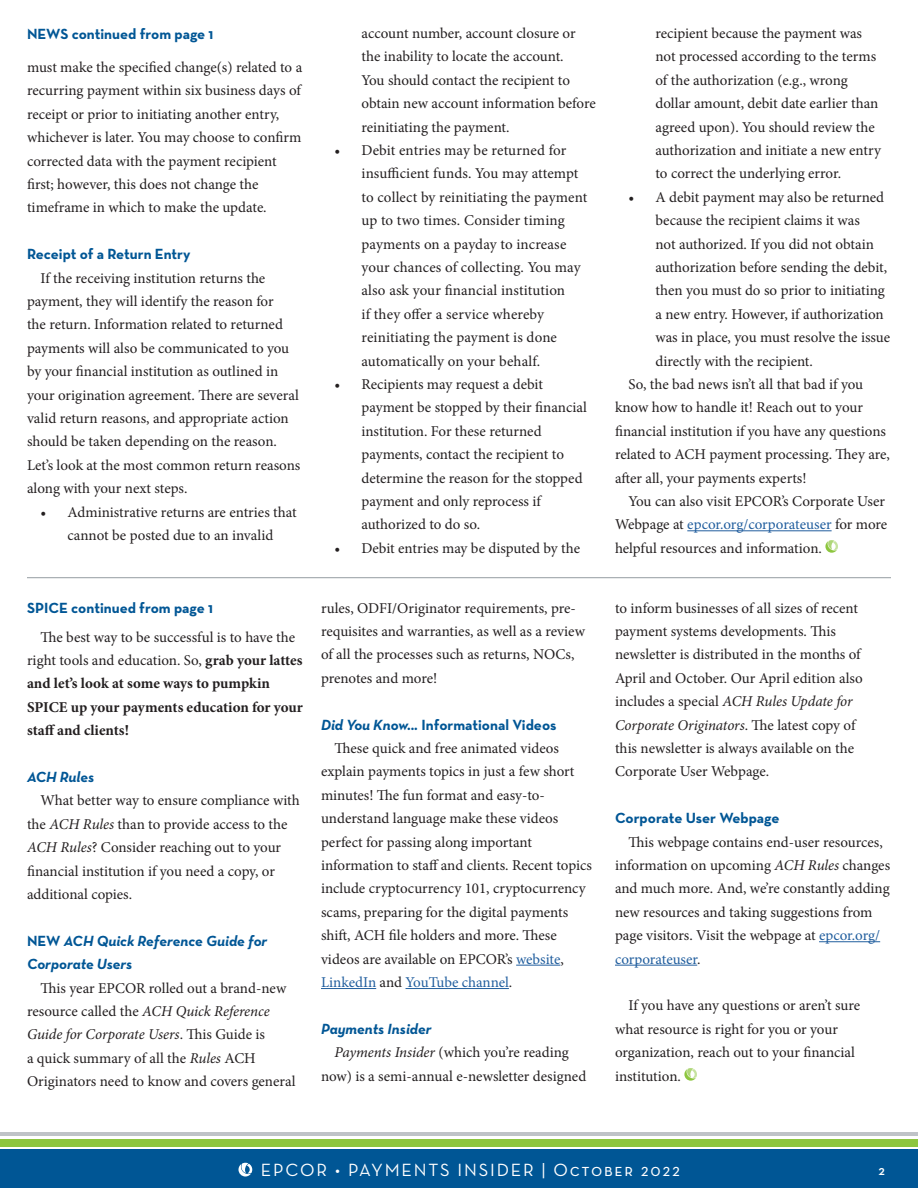
<style>
.page{position:relative;width:918px;height:1188px;background:#fff}
.page>*{position:absolute;margin:0;border:0;box-sizing:border-box;transform-origin:0 0}
.t1{font:18px "Neutraface Text";letter-spacing:.1em;color:#fff}
.t2{font:15px/23.4px "Minion Pro";color:#231f20}
.t3{font:700 15px/23.4px "Minion Pro";letter-spacing:-.005em;color:#231f20}
.t4{font:700 15px "Neutraface Text";color:#005695}
.t5{font:italic 700 15px/23.4px "Neutraface Text";color:#005695}
.t6{font:15px "Minion Pro";letter-spacing:-.005em;color:#215e9e}
.t7{font:600 13.5px "Neutraface Text";color:#fff}
.s1{font-weight:400}
.s2{font-style:italic}
.s3{font-style:normal}
.s4{color:#215e9e}
.s5{color:#231f20}
</style>
<div class="page">
<div style="left:0;top:1149px;width:918px;height:39px;background:#005695"></div>
<hr style="left:0;top:1133px;width:918px;height:3px;background:#bfc3c7">
<div style="left:0;top:1139px;width:918px;height:7px;background:#8dc63f"></div>
<svg style="left:238px;top:1163px;width:14px;height:14px"></svg>
<hr style="left:687px;top:530px;width:145px;height:1px;background:#215e9e">
<svg style="left:825px;top:540px;width:13px;height:13px"></svg>
<hr style="left:516px;top:965px;width:44px;height:1px;background:#215e9e">
<hr style="left:321px;top:988px;width:55px;height:1px;background:#215e9e">
<hr style="left:406px;top:988px;width:103px;height:1px;background:#215e9e">
<hr style="left:819px;top:941px;width:61px;height:1px;background:#215e9e">
<hr style="left:615px;top:965px;width:82px;height:1px;background:#215e9e">
<svg style="left:684px;top:1068px;width:13px;height:13px"></svg>
<hr style="left:27px;top:577px;width:864px;height:1px;background:#949ca1">
<p class="t4" style="left:27px;top:24px;width:188px">NEWS continued from page 1</p>
<p class="t2" style="left:27px;top:56px;width:277px">must make the specified change(s) related to a recurring payment within six business days of receipt or prior to initiating another entry, whichever is later. You may choose to confirm corrected data with the payment recipient first; however, this does not change the timeframe in which to make the update.</p>
<p class="t4" style="left:27px;top:244px;width:165px">Receipt of a Return Entry</p>
<p class="t2" style="left:27px;top:266px;width:275px;text-indent:14px">If the receiving institution returns the payment, they will identify the reason for<br>the return. Information related to returned payments will also be communicated to you by your financial institution as outlined in your origination agreement. There are several valid return reasons, and appropriate action should be taken depending on the reason.<br>Let’s look at the most common return reasons along with your next steps.</p>
<p class="t2" style="left:40px;top:500px;width:258px;text-align:center">• Administrative returns are entries that cannot be posted due to an invalid</p>
<p class="t4" style="left:27px;top:598px;width:188px">SPICE continued from page 1</p>
<p class="t3" style="left:27px;top:625px;width:277px;text-indent:14px"><span class="s1">The best way to be successful is to have the right tools and education. So,</span> grab your lattes and let’s look at some ways to pumpkin SPICE up your payments education for your staff and clients!</p>
<p class="t5" style="left:27px;top:765px;width:69px">ACH Rules</p>
<p class="t2" style="left:27px;top:789px;width:274px;text-indent:14px">What better way to ensure compliance with the <span class="s2">ACH Rules</span> than to provide access to the <span class="s2">ACH Rules</span>? Consider reaching out to your financial institution if you need a copy, or additional copies.</p>
<p class="t5" style="left:27px;top:929px;width:242px"><span class="s3">NEW</span> ACH Quick Reference Guide for<br>Corporate Users</p>
<p class="t2" style="left:27px;top:976px;width:270px;text-indent:14px">This year EPCOR rolled out a brand-new resource called the <span class="s2">ACH Quick Reference Guide for Corporate Users</span>. This Guide is<br>a quick summary of all the <span class="s2">Rules</span> ACH Originators need to know and covers general</p>
<p class="t2" style="left:362px;top:21px;width:236px">account number, account closure or the inability to locate the account.<br>You should contact the recipient to obtain new account information before reinitiating the payment.</p>
<p class="t2" style="left:362px;top:138px;width:227px;text-indent:-27px">• Debit entries may be returned for insufficient funds. You may attempt to collect by reinitiating the payment up to two times. Consider timing payments on a payday to increase your chances of collecting. You may also ask your financial institution<br>if they offer a service whereby reinitiating the payment is done automatically on your behalf.</p>
<p class="t2" style="left:362px;top:372px;width:227px;text-indent:-27px">• Recipients may request a debit payment be stopped by their financial institution. For these returned payments, contact the recipient to determine the reason for the stopped payment and only reprocess if authorized to do so.</p>
<p class="t2" style="left:334px;top:536px;width:247px">• Debit entries may be disputed by the</p>
<p class="t2" style="left:321px;top:596px;width:266px">rules, ODFI/Originator requirements, pre&shy;requisites and warranties, as well as a review of all the processes such as returns, NOCs, prenotes and more!</p>
<p class="t4" style="left:321px;top:715px;width:237px"><span class="s2">Did You Know...</span> Informational Videos</p>
<p class="t2" style="left:321px;top:737px;width:272px;text-indent:14px">These quick and free animated videos explain payments topics in just a few short minutes! The fun format and easy-to&shy;understand language make these videos perfect for passing along important information to staff and clients. Recent topics include cryptocurrency 101, cryptocurrency scams, preparing for the digital payments shift, ACH file holders and more. These videos are available on EPCOR’s <span class="s4">website</span>, <span class="s4">LinkedIn</span> and <span class="s4">YouTube channel</span>.</p>
<p class="t5" style="left:321px;top:1017px;width:112px">Payments Insider</p>
<p class="t2" style="left:321px;top:1041px;width:267px;text-align:center"><span class="s2">Payments Insider</span> (which you’re reading now) is a semi-annual e-newsletter designed</p>
<p class="t2" style="left:656px;top:21px;width:227px">recipient because the payment was not processed according to the terms of the authorization (e.g., wrong dollar amount, debit date earlier than agreed upon). You should review the authorization and initiate a new entry to correct the underlying error.</p>
<p class="t2" style="left:628px;top:185px;width:257px">• A debit payment may also be returned</p>
<p class="t2" style="left:656px;top:209px;width:206px">because the recipient claims it was</p>
<p class="t2" style="left:656px;top:232px;width:220px">not authorized. If you did not obtain</p>
<p class="t2" style="left:656px;top:255px;width:233px">authorization before sending the debit,</p>
<p class="t2" style="left:656px;top:279px;width:231px">then you must do so prior to initiating</p>
<p class="t2" style="left:656px;top:302px;width:230px">a new entry. However, if authorization</p>
<p class="t2" style="left:656px;top:326px;width:236px">was in place, you must resolve the issue</p>
<p class="t2" style="left:656px;top:349px;width:159px">directly with the recipient.</p>
<p class="t2" style="left:628px;top:372px;width:236px">So, the bad news isn’t all that bad if you</p>
<p class="t2" style="left:615px;top:396px;width:250px">know how to handle it! Reach out to your</p>
<p class="t2" style="left:615px;top:419px;width:273px">financial institution if you have any questions</p>
<p class="t2" style="left:615px;top:443px;width:276px">related to ACH payment processing. They are,</p>
<p class="t2" style="left:615px;top:466px;width:193px">after all, your payments experts!</p>
<p class="t2" style="left:628px;top:489px;width:258px">You can also visit EPCOR’s Corporate User</p>
<p class="t6" style="left:615px;top:514px;width:274px"><span class="s5">Webpage at</span> epcor.org/corporateuser <span class="s5">for more</span></p>
<p class="t2" style="left:615px;top:536px;width:209px">helpful resources and information.</p>
<p class="t2" style="left:615px;top:596px;width:249px">to inform businesses of all sizes of recent payment systems developments. This newsletter is distributed in the months of April and October. Our April edition also includes a special <span class="s2">ACH Rules Update for Corporate Originators</span>. The latest copy of this newsletter is always available on the Corporate User Webpage.</p>
<p class="t4" style="left:615px;top:808px;width:166px">Corporate User Webpage</p>
<p class="t2" style="left:615px;top:830px;width:277px;text-indent:14px">This webpage contains end-user resources, information on upcoming <span class="s2">ACH Rules</span> changes and much more. And, we’re constantly adding new resources and taking suggestions from page visitors. Visit the webpage at <span class="s4">epcor.org/ corporateuser</span>.</p>
<p class="t2" style="left:615px;top:994px;width:247px;text-indent:14px">If you have any questions or aren’t sure what resource is right for you or your organization, reach out to your financial institution.</p>
<p class="t1" style="left:261px;top:1158px;width:421px">EPCOR • PAYMENTS INSIDER | October 2022</p>
<p class="t7" style="left:878px;top:1161px;width:8px">2</p>
</div>
